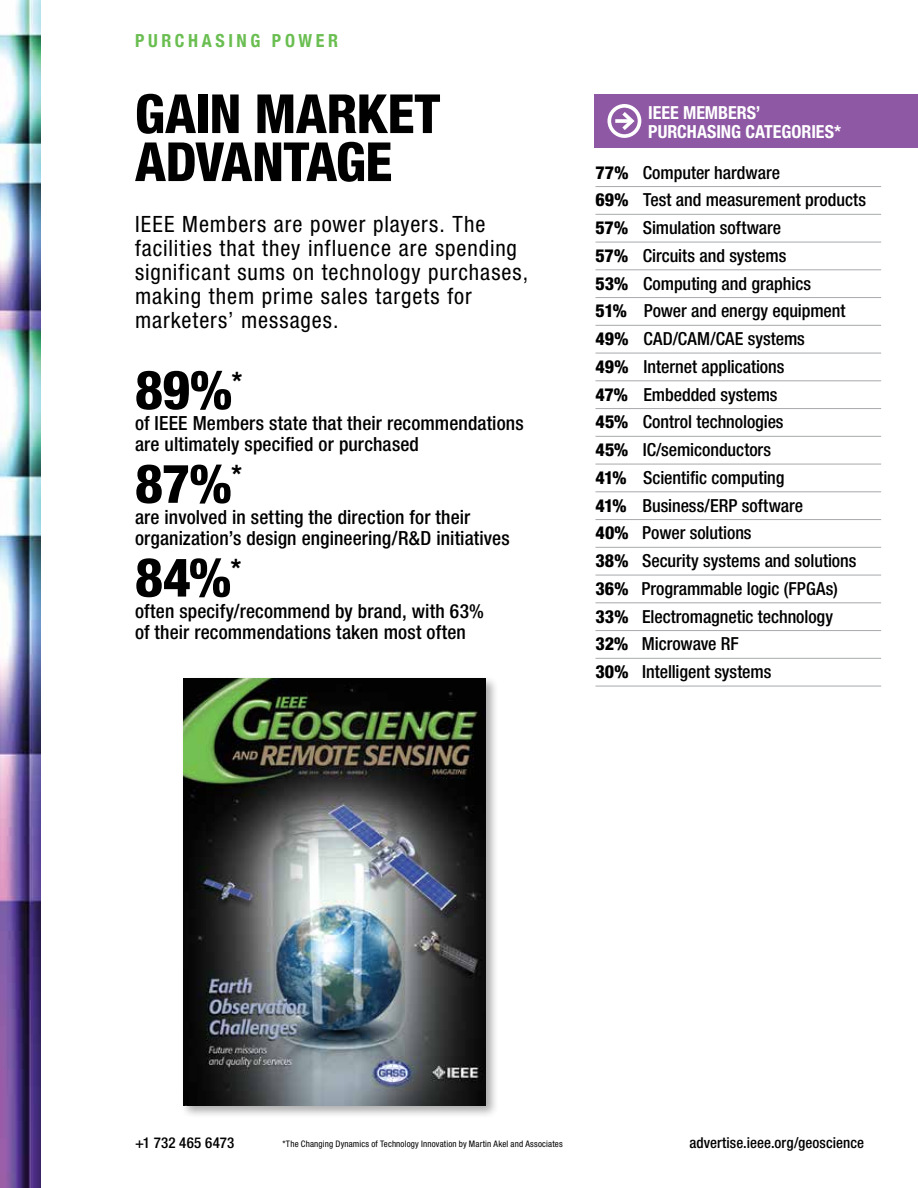
<style>
.page{position:relative;width:918px;height:1188px;background:#fff}
.page>*{position:absolute;margin:0;border:0;box-sizing:border-box;transform-origin:0 0}
.t1{font:800 condensed 54px/48px "Helvetica Neue LT Std";letter-spacing:-.01em;color:#000}
.t2{font:condensed 22.5px/24px "Helvetica Neue LT Std";letter-spacing:.04em;color:#000}
.t3{font:500 condensed 19.5px/21px "Helvetica Neue LT Std";letter-spacing:.005em;color:#000}
.t4{font:500 condensed 18px/27.8px "Helvetica Neue LT Std";letter-spacing:-.005em;color:#000}
.t5{font:700 condensed 18px/19.5px "Helvetica Neue LT Std";color:#fff}
.t6{font:700 condensed 18px "Helvetica Neue";letter-spacing:.2em;color:#6abe51}
.t7{font:500 condensed 15px "Helvetica Neue LT Std";letter-spacing:.005em;color:#000}
.t8{font:condensed 9px "Helvetica Neue LT Std";letter-spacing:.02em;color:#000}
.s1{font-weight:800}
</style>
<div class="page">
<img style="left:0;top:0;width:40px;height:1188px">
<div style="left:180px;top:675px;width:319px;height:443px;background:#000;opacity:.33"></div>
<img style="left:184px;top:679px;width:302px;height:426px">
<svg style="left:184px;top:1101px;width:3px;height:7px"></svg>
<svg style="left:493px;top:679px;width:6px;height:3px"></svg>
<svg style="left:493px;top:1101px;width:6px;height:7px"></svg>
<div style="left:594px;top:94px;width:324px;height:54px;background:#8e58a4"></div>
<div style="left:607px;top:104px;width:34px;height:34px;border:4px solid #fff;border-radius:50%"></div>
<svg style="left:615px;top:119px;width:3px;height:4px"></svg>
<svg style="left:618px;top:108px;width:19px;height:26px"></svg>
<hr style="left:596px;top:186px;width:285px;height:1px;background:#a7a9ac">
<hr style="left:596px;top:214px;width:285px;height:1px;background:#a7a9ac">
<hr style="left:596px;top:242px;width:285px;height:1px;background:#a7a9ac">
<hr style="left:596px;top:269px;width:285px;height:1px;background:#a7a9ac">
<hr style="left:596px;top:297px;width:285px;height:1px;background:#a7a9ac">
<hr style="left:596px;top:325px;width:285px;height:1px;background:#a7a9ac">
<hr style="left:596px;top:353px;width:285px;height:1px;background:#a7a9ac">
<hr style="left:596px;top:380px;width:285px;height:1px;background:#a7a9ac">
<hr style="left:596px;top:408px;width:285px;height:1px;background:#a7a9ac">
<hr style="left:596px;top:436px;width:285px;height:1px;background:#a7a9ac">
<hr style="left:596px;top:464px;width:285px;height:1px;background:#a7a9ac">
<hr style="left:596px;top:491px;width:285px;height:1px;background:#a7a9ac">
<hr style="left:596px;top:519px;width:285px;height:1px;background:#a7a9ac">
<hr style="left:596px;top:547px;width:285px;height:1px;background:#a7a9ac">
<hr style="left:596px;top:575px;width:285px;height:1px;background:#a7a9ac">
<hr style="left:596px;top:602px;width:285px;height:1px;background:#a7a9ac">
<hr style="left:596px;top:630px;width:285px;height:1px;background:#a7a9ac">
<hr style="left:596px;top:658px;width:285px;height:1px;background:#a7a9ac">
<hr style="left:596px;top:686px;width:285px;height:1px;background:#a7a9ac">
<p class="t6" style="left:135px;top:30px;width:205px">PURCHASING POWER</p>
<h1 class="t1" style="left:135px;top:89px;width:307px">GAIN MARKET<br>ADVANTAGE</h1>
<p class="t2" style="left:135px;top:212px;width:395px">IEEE Members are power players. The facilities that they influence are spending significant sums on technology purchases, making them prime sales targets for marketers’ messages.</p>
<h1 class="t1" style="left:135px;top:365px;width:109px">89%<sup>*</sup></h1>
<p class="t3" style="left:135px;top:412px;width:390px">of IEEE Members state that their recommendations are ultimately specified or purchased</p>
<h1 class="t1" style="left:135px;top:459px;width:108px">87%<sup>*</sup></h1>
<p class="t3" style="left:135px;top:506px;width:376px">are involved in setting the direction for their organization’s design engineering/R&amp;D initiatives</p>
<h1 class="t1" style="left:135px;top:552px;width:108px">84%<sup>*</sup></h1>
<p class="t3" style="left:135px;top:600px;width:351px">often specify/recommend by brand, with 63% of their recommendations taken most often</p>
<p class="t5" style="left:648px;top:102px;width:195px">IEEE MEMBERS’<br>PURCHASING CATEGORIES*</p>
<p class="t4" style="left:596px;top:158px;width:272px"><span class="s1">77%</span> Computer hardware<br><span class="s1">69%</span> Test and measurement products<br><span class="s1">57%</span> Simulation software<br><span class="s1">57%</span> Circuits and systems<br><span class="s1">53%</span> Computing and graphics<br><span class="s1">51%</span> Power and energy equipment<br><span class="s1">49%</span> CAD/CAM/CAE systems<br><span class="s1">49%</span> Internet applications<br><span class="s1">47%</span> Embedded systems<br><span class="s1">45%</span> Control technologies<br><span class="s1">45%</span> IC/semiconductors<br><span class="s1">41%</span> Scientific computing<br><span class="s1">41%</span> Business/ERP software<br><span class="s1">40%</span> Power solutions<br><span class="s1">38%</span> Security systems and solutions<br><span class="s1">36%</span> Programmable logic (FPGAs)<br><span class="s1">33%</span> Electromagnetic technology<br><span class="s1">32%</span> Microwave RF<br><span class="s1">30%</span> Intelligent systems</p>
<p class="t7" style="left:135px;top:1133px;width:101px">+1 732 465 6473</p>
<p class="t8" style="left:282px;top:1139px;width:282px">*The Changing Dynamics of Technology Innovation by Martin Akel and Associates</p>
<p class="t7" style="left:689px;top:1133px;width:176px">advertise.ieee.org/geoscience</p>
</div>
